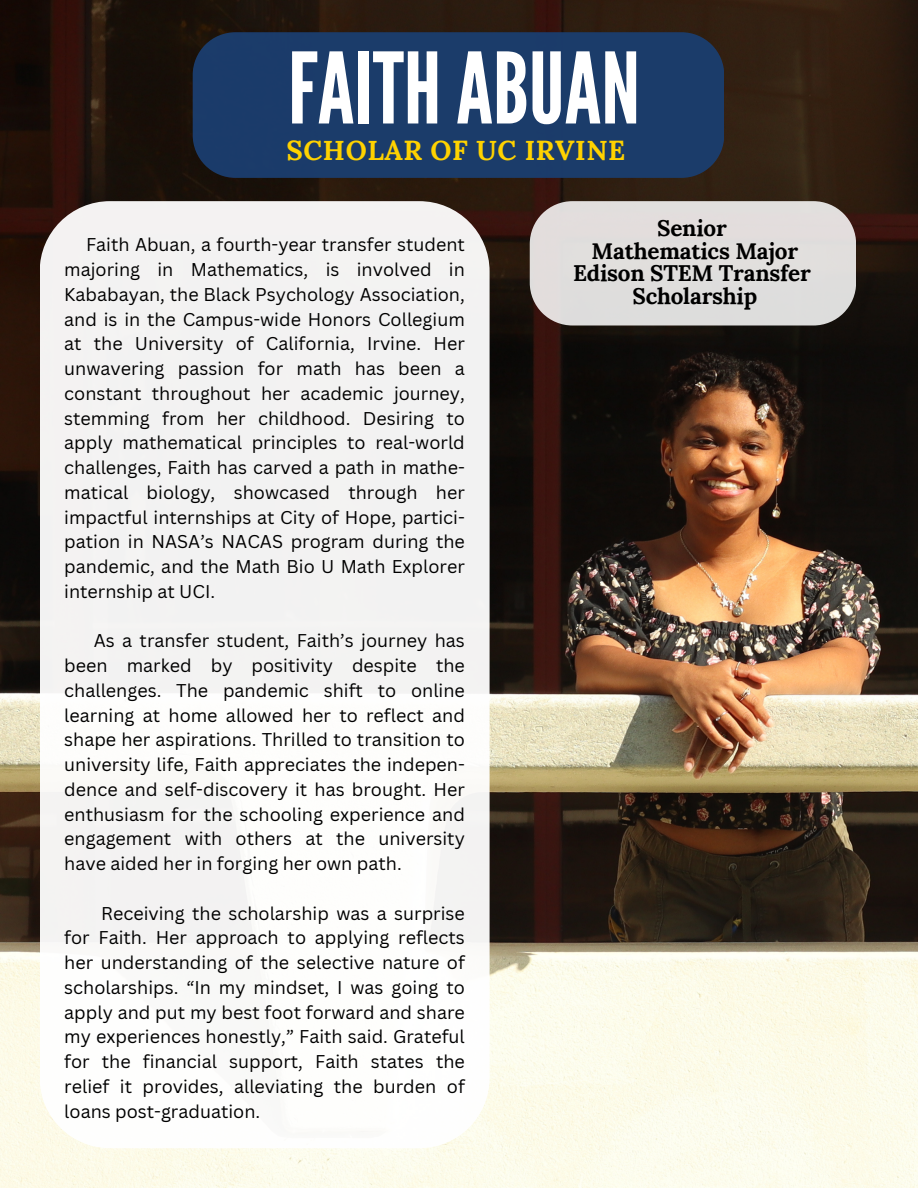
<style>
.page{position:relative;width:918px;height:1188px;background:#fff}
.page>*{position:absolute;margin:0;border:0;box-sizing:border-box;transform-origin:0 0}
.t1{font:98.1px "League Gothic";color:#fff}
.t2{font:700 27.45px "Lora";letter-spacing:.02em;color:#ffd200}
.t3{font:700 22.5px "Lora";letter-spacing:-.01em;color:#000}
.t4{font:18px/24.8px "Canva Sans";color:#000;text-align:justify}
</style>
<div class="page">
<img style="left:0;top:0;width:918px;height:1188px">
<div style="left:40px;top:201px;width:450px;height:947px;background:#f4f3f2;border-radius:70px"></div>
<div style="left:530px;top:201px;width:326px;height:125px;background:#e1dddc"></div>
<div style="left:193px;top:32px;width:531px;height:146px;background:#1b3c6a"></div>
<p class="t1" style="left:288px;top:32px;width:353px">FAITHABUAN</p>
<p class="t2" style="left:287px;top:132px;width:340px">SCHOLAR OF UC IRVINE</p>
<p class="t4" style="left:64px;top:232px;width:402px;text-indent:22px">Faith Abuan, a fourth-year transfer student majoring in Mathematics, is involved in Kababayan, the Black Psychology Association, and is in the Campus-wide Honors Collegium at the University of California, Irvine. Her unwavering passion for math has been a constant throughout her academic journey, stemming from her childhood. Desiring to apply mathematical principles to real-world challenges, Faith has carved a path in mathe&shy;matical biology, showcased through her impactful internships at City of Hope, partici&shy;pation in NASA’s NACAS program during the pandemic, and the Math Bio U Math Explorer internship at UCI.</p>
<p class="t4" style="left:64px;top:628px;width:402px;text-indent:30px">As a transfer student, Faith’s journey has been marked by positivity despite the challenges. The pandemic shift to online learning at home allowed her to reflect and shape her aspirations. Thrilled to transition to university life, Faith appreciates the indepen&shy;dence and self-discovery it has brought. Her enthusiasm for the schooling experience and engagement with others at the university have aided her in forging her own path.</p>
<p class="t4" style="left:64px;top:900px;width:402px;text-indent:37px">Receiving the scholarship was a surprise for Faith. Her approach to applying reflects her understanding of the selective nature of scholarships. “In my mindset, I was going to apply and put my best foot forward and share my experiences honestly,” Faith said. Grateful for the financial support, Faith states the relief it provides, alleviating the burden of loans post-graduation.</p>
<p class="t3" style="left:657px;top:214px;width:71px">Senior</p>
<p class="t3" style="left:592px;top:236px;width:208px">Mathematics Major</p>
<p class="t3" style="left:573px;top:259px;width:239px">Edison STEM Transfer</p>
<p class="t3" style="left:632px;top:281px;width:126px">Scholarship</p>
</div>
